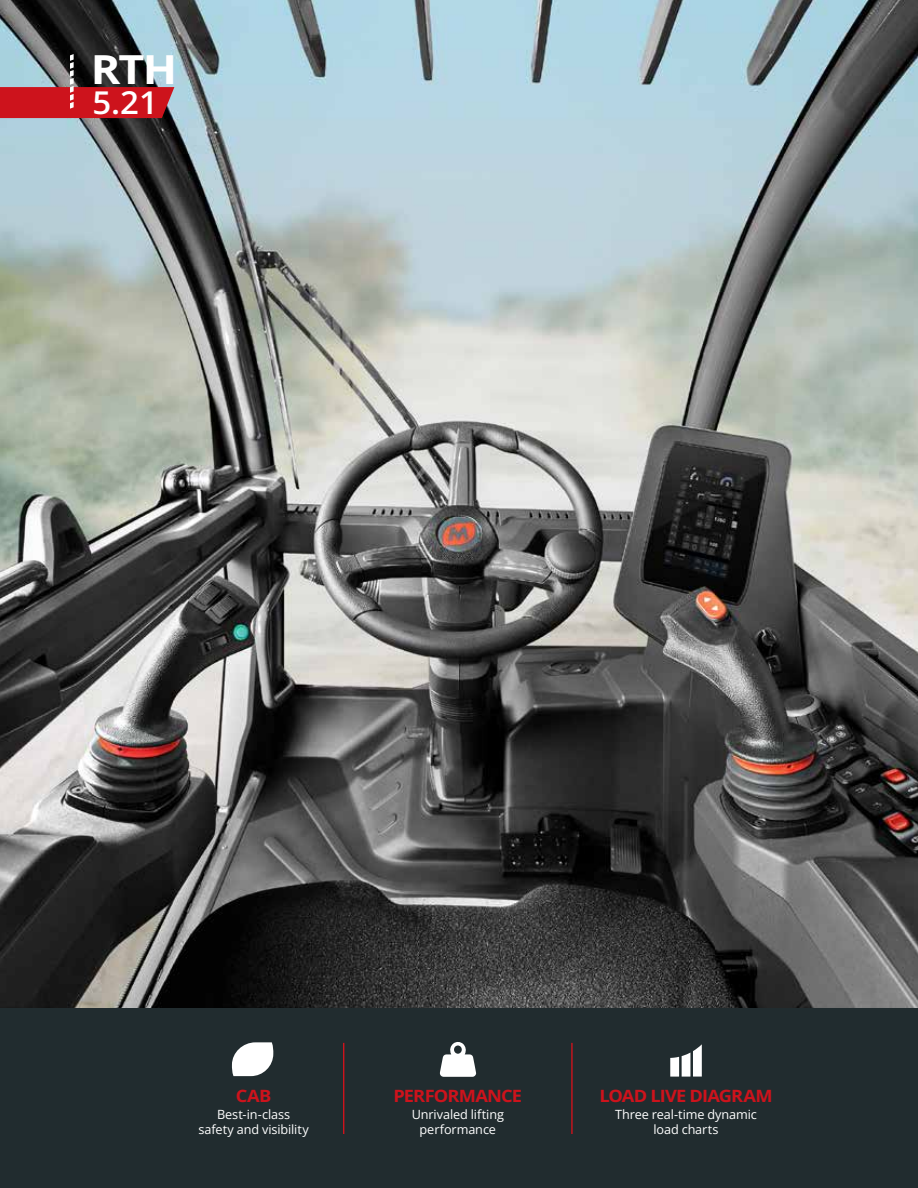
<style>
.page{position:relative;width:918px;height:1188px;background:#fff}
.page>*{position:absolute;margin:0;border:0;box-sizing:border-box;transform-origin:0 0}
.t1{font:700 40.05px "Open Sans";color:#fff;scale:1.12 1}
.t2{font:600 31.35px "Open Sans";color:#fff;scale:1.05 1}
.t3{font:700 16.95px "Open Sans";letter-spacing:-.04em;color:#cd131c;scale:1.08 1}
.t4{font:12.75px/15.3px "Open Sans";letter-spacing:-.01em;color:#fff;text-align:center}
</style>
<div class="page">
<img style="left:0;top:0;width:918px;height:1008px">
<svg style="left:0;top:54px;width:174px;height:64px;background:#95474e"></svg>
<div style="left:0;top:1008px;width:918px;height:180px;background:#212c2f"></div>
<hr style="left:343px;top:1043px;width:1px;height:91px;background:#cd131c">
<hr style="left:571px;top:1043px;width:2px;height:91px;background:#cd131c">
<svg style="left:232px;top:1042px;width:41px;height:34px"></svg>
<svg style="left:670px;top:1044px;width:32px;height:33px"></svg>
<svg style="left:440px;top:1042px;width:36px;height:35px"></svg>
<h1 class="t1" style="left:91px;top:41px;width:79px">RTH</h1>
<h2 class="t2" style="left:92px;top:81px;width:64px">5.21</h2>
<h3 class="t3" style="left:236px;top:1084px;width:34px">CAB</h3>
<p class="t4" style="left:198px;top:1106px;width:112px">Best-in-class safety and visibility</p>
<h3 class="t3" style="left:393px;top:1084px;width:121px">PERFORMANCE</h3>
<p class="t4" style="left:412px;top:1106px;width:94px">Unrivaled lifting performance</p>
<h3 class="t3" style="left:599px;top:1084px;width:162px">LOAD LIVE DIAGRAM</h3>
<p class="t4" style="left:615px;top:1106px;width:143px">Three real-time dynamic load charts</p>
</div>
